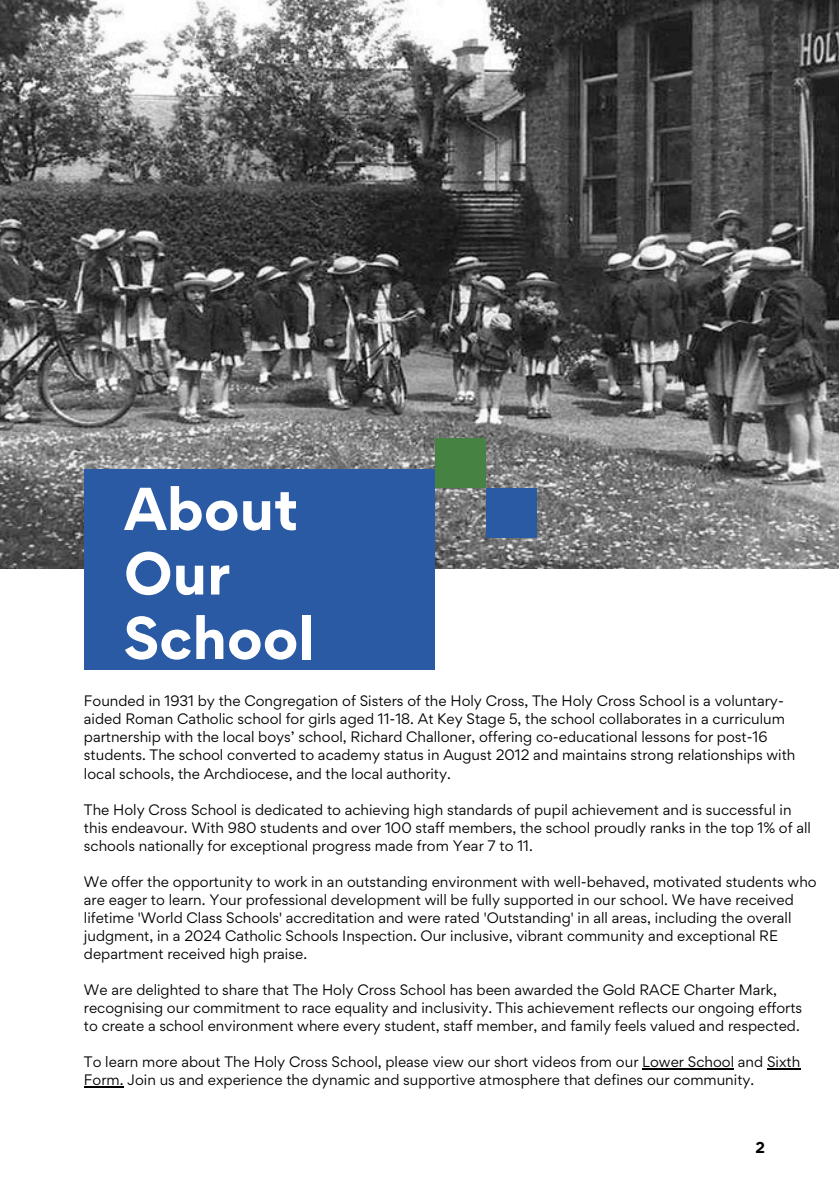
<style>
.page{position:relative;width:839px;height:1191px;background:#fff}
.page>*{position:absolute;margin:0;border:0;box-sizing:border-box;transform-origin:0 0}
.t1{font:700 54px/64.4px "Gordita";color:#fff}
.t2{font:700 14px "Gordita";color:#000}
.t3{font:13.6px/18px "Gordita";color:#000}
</style>
<div class="page">
<img style="left:0;top:0;width:838px;height:569px">
<div style="left:84px;top:469px;width:350px;height:200px;background:#2a5aa4"></div>
<hr style="left:642px;top:1069px;width:92px;height:1px;background:#000">
<hr style="left:767px;top:1069px;width:33px;height:1px;background:#000">
<hr style="left:84px;top:1087px;width:39px;height:1px;background:#000">
<div style="left:434px;top:438px;width:51px;height:50px;background:#468242"></div>
<div style="left:485px;top:488px;width:51px;height:50px;background:#2a5aa4"></div>
<p class="t1" style="left:124px;top:476px;width:192px">About<br>Our<br>School</p>
<h1 class="t3" style="left:84px;top:692px;width:713px">Founded in 1931 by the Congregation of Sisters of the Holy Cross, The Holy Cross School is a voluntary&shy;aided Roman Catholic school for girls aged 11-18. At Key Stage 5, the school collaborates in a curriculum partnership with the local boys’ school, Richard Challoner, offering co-educational lessons for post-16 students. The school converted to academy status in August 2012 and maintains strong relationships with local schools, the Archdiocese, and the local authority.</h1>
<p class="t3" style="left:84px;top:800px;width:728px">The Holy Cross School is dedicated to achieving high standards of pupil achievement and is successful in this endeavour. With 980 students and over 100 staff members, the school proudly ranks in the top 1% of all schools nationally for exceptional progress made from Year 7 to 11.</p>
<p class="t3" style="left:84px;top:872px;width:734px">We offer the opportunity to work in an outstanding environment with well-behaved, motivated students who are eager to learn. Your professional development will be fully supported in our school. We have received lifetime 'World Class Schools' accreditation and were rated 'Outstanding' in all areas, including the overall judgment, in a 2024 Catholic Schools Inspection. Our inclusive, vibrant community and exceptional RE department received high praise.</p>
<p class="t3" style="left:84px;top:981px;width:719px">We are delighted to share that The Holy Cross School has been awarded the Gold RACE Charter Mark, recognising our commitment to race equality and inclusivity. This achievement reflects our ongoing efforts to create a school environment where every student, staff member, and family feels valued and respected.</p>
<p class="t3" style="left:84px;top:1053px;width:717px">To learn more about The Holy Cross School, please view our short videos from our Lower School and Sixth<br>Form. Join us and experience the dynamic and supportive atmosphere that defines our community.</p>
<p class="t2" style="left:755px;top:1138px;width:11px">2</p>
</div>
